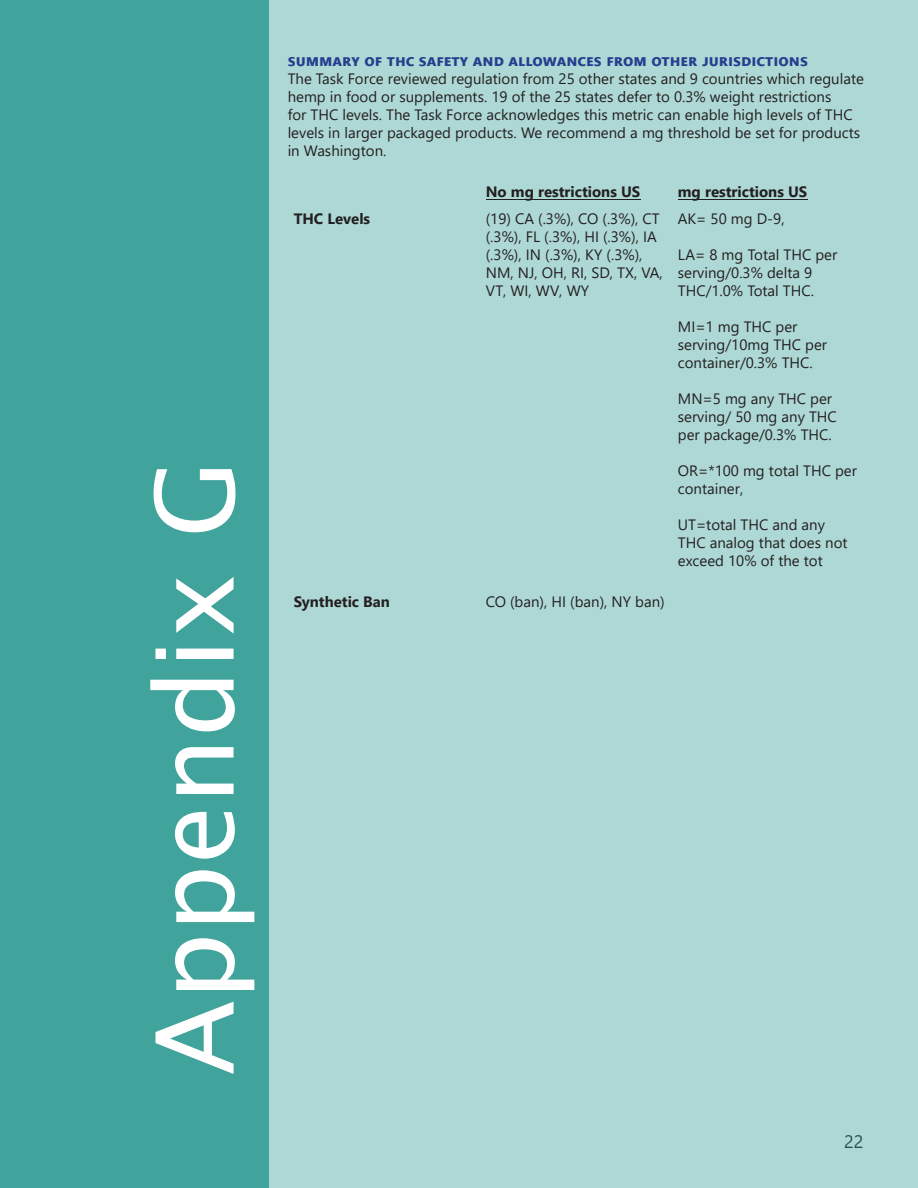
<style>
.page{position:relative;width:918px;height:1188px;background:#aed8d5}
.page>*{position:absolute;margin:0;border:0;box-sizing:border-box;transform-origin:0 0}
.t1{font:108px "Lucida Sans";color:#fff}
.t2{font:18px "Segoe UI";color:#231f20}
.t3{font:700 16.5px "Segoe UI";color:#253f8e}
.t4{font:15px/18px "Segoe UI";color:#231f20}
.t5{font:700 15px/27px "Segoe UI";color:#231f20}
.s1{font-weight:700}
.s2{font-weight:400}
</style>
<div class="page">
<div style="left:0;top:0;width:268px;height:1188px;background:#40a39c"></div>
<hr style="left:486px;top:199px;width:154px;height:1px;background:#231f20">
<hr style="left:678px;top:199px;width:129px;height:1px;background:#231f20">
<p class="t1" style="left:133px;top:1075px;width:617px;rotate:-90deg">Appendix G</p>
<p class="t3" style="left:288px;top:45px;width:522px">summary of thc safety and allowances from other jurisdictions</p>
<p class="t4" style="left:288px;top:68px;width:578px">The Task Force reviewed regulation from 25 other states and 9 countries which regulate hemp in food or supplements. 19 of the 25 states defer to 0.3% weight restrictions<br>for THC levels. The Task Force acknowledges this metric can enable high levels of THC levels in larger packaged products. We recommend a mg threshold be set for products in Washington.</p>
<p class="t5" style="left:294px;top:204px;width:78px">THC Levels</p>
<p class="t4" style="left:486px;top:177px;width:175px;line-height:27px"><span class="s1">No mg restrictions US </span>(19) CA (.3%), CO (.3%), CT</p>
<p class="t4" style="left:486px;top:226px;width:178px">(.3%), FL (.3%), HI (.3%), IA (.3%), IN (.3%), KY (.3%),<br>NM, NJ, OH, RI, SD, TX, VA,<br>VT, WI, WV, WY</p>
<p class="t5" style="left:294px;top:587px;width:98px">Synthetic Ban</p>
<p class="t4" style="left:486px;top:591px;width:180px">CO (ban), HI (ban), NY ban)</p>
<p class="t5" style="left:678px;top:177px;width:131px">mg restrictions US<br><span class="s2">AK= 50 mg D-9,</span></p>
<p class="t4" style="left:678px;top:244px;width:161px">LA= 8 mg Total THC per serving/0.3% delta 9<br>THC/1.0% Total THC.</p>
<p class="t4" style="left:678px;top:316px;width:151px">MI=1 mg THC per serving/10mg THC per container/0.3% THC.</p>
<p class="t4" style="left:678px;top:388px;width:160px">MN=5 mg any THC per serving/ 50 mg any THC per package/0.3% THC.</p>
<p class="t4" style="left:678px;top:460px;width:181px">OR=*100 mg total THC per container,</p>
<p class="t4" style="left:678px;top:514px;width:171px">UT=total THC and any<br>THC analog that does not exceed 10% of the tot</p>
<p class="t2" style="left:844px;top:1124px;width:21px">22</p>
</div>
